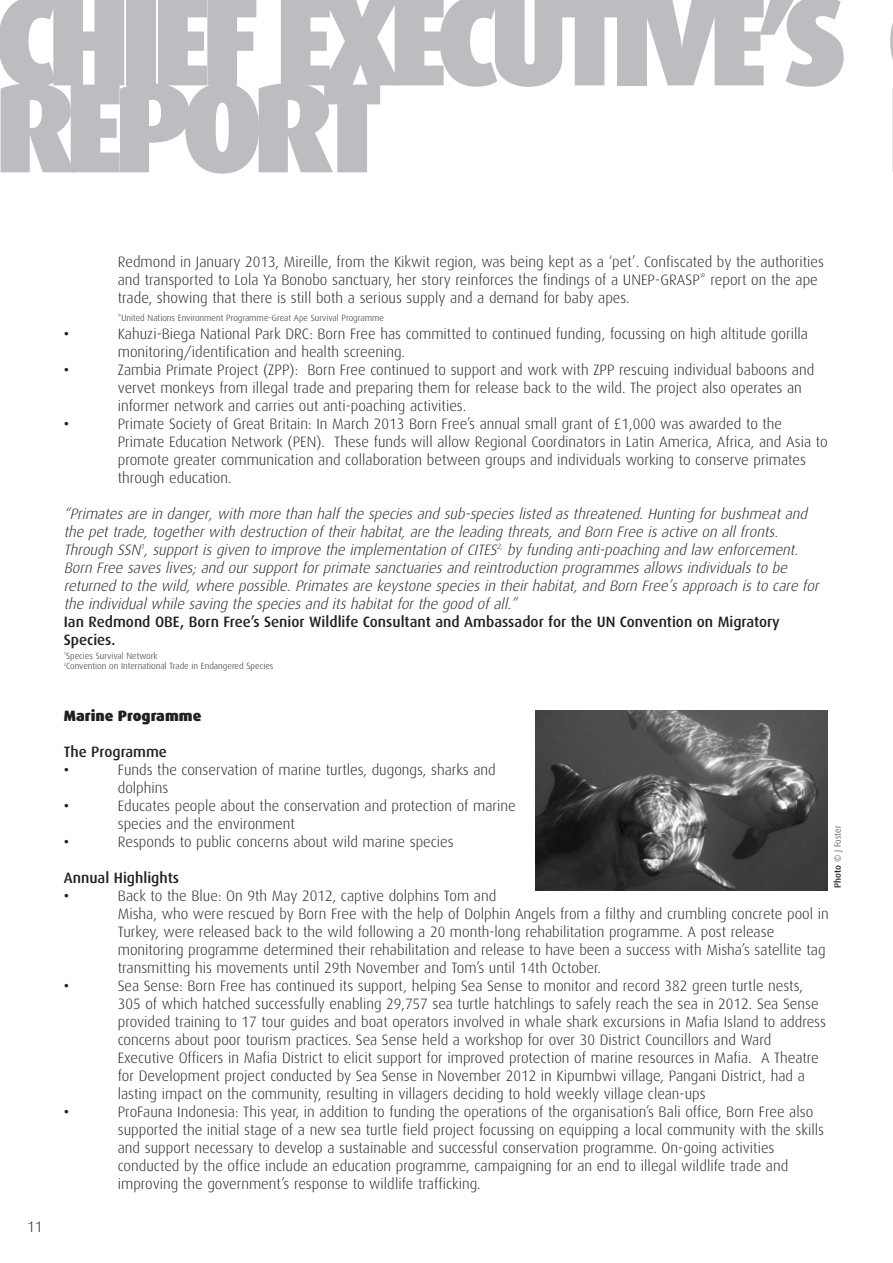
<style>
.page{position:relative;width:893px;height:1263px;background:#fff}
.page>*{position:absolute;margin:0;border:0;box-sizing:border-box;transform-origin:0 0}
.t1{font:900 127.5px "Dax";letter-spacing:-.09em;color:#bcbdc0}
.t2{font:300 15px/18px "Dax";color:#231f20}
.t3{font:italic 300 15px/18px "Dax";color:#231f20}
.t4{font:500 15px/18px "Dax";color:#231f20}
.t5{font:900 15px "Dax";color:#231f20}
.t6{font:300 9px/10.8px "Dax";color:#231f20}
.s1{font-weight:500}
</style>
<div class="page">
<img style="left:536px;top:710px;width:292px;height:180px">
<h1 class="t1" style="left:-6px;top:-15px;width:855px">CHIEF EXECUTIVE’S</h1>
<h1 class="t1" style="left:-6px;top:72px;width:392px">REPORT</h1>
<p class="t2" style="left:118px;top:255px;width:708px">Redmond in January 2013, Mireille, from the Kikwit region, was being kept as a ‘pet’. Confiscated by the authorities and transported to Lola Ya Bonobo sanctuary, her story reinforces the findings of a UNEP-GRASP* report on the ape trade, showing that there is still both a serious supply and a demand for baby apes.</p>
<p class="t6" style="left:118px;top:314px;width:268px">*United Nations Environment Programme-Great Ape Survival Programme</p>
<p class="t4" style="left:64px;top:326px;width:7px">•</p>
<p class="t2" style="left:118px;top:327px;width:692px">Kahuzi-Biega National Park DRC: Born Free has committed to continued funding, focussing on high altitude gorilla monitoring/identification and health screening.</p>
<p class="t4" style="left:64px;top:362px;width:7px">•</p>
<p class="t2" style="left:118px;top:363px;width:698px">Zambia Primate Project (ZPP): Born Free continued to support and work with ZPP rescuing individual baboons and vervet monkeys from illegal trade and preparing them for release back to the wild. The project also operates an informer network and carries out anti-poaching activities.</p>
<p class="t4" style="left:64px;top:416px;width:7px">•</p>
<p class="t2" style="left:118px;top:417px;width:711px">Primate Society of Great Britain: In March 2013 Born Free’s annual small grant of £1,000 was awarded to the Primate Education Network (PEN). These funds will allow Regional Coordinators in Latin America, Africa, and Asia to promote greater communication and collaboration between groups and individuals working to conserve primates through education.</p>
<p class="t3" style="left:64px;top:507px;width:759px">“Primates are in danger, with more than half the species and sub-species listed as threatened. Hunting for bushmeat and the pet trade, together with destruction of their habitat, are the leading threats, and Born Free is active on all fronts.<br>Through SSN<sup>1</sup>, support is given to improve the implementation of CITES<sup>2,</sup> by funding anti-poaching and law enforcement.<br>Born Free saves lives; and our support for primate sanctuaries and reintroduction programmes allows individuals to be returned to the wild, where possible. Primates are keystone species in their habitat, and Born Free’s approach is to care for the individual while saving the species and its habitat for the good of all.”</p>
<p class="t4" style="left:64px;top:614px;width:718px">Ian Redmond OBE, Born Free’s Senior Wildlife Consultant and Ambassador for the UN Convention on Migratory<br>Species.</p>
<p class="t6" style="left:64px;top:651px;width:211px"><sup>1</sup>Species Survival Network<br><sup>2</sup>Convention on International Trade in Endangered Species</p>
<p class="t5" style="left:64px;top:709px;width:139px">Marine Programme</p>
<p class="t4" style="left:64px;top:744px;width:105px">The Programme •</p>
<p class="t2" style="left:118px;top:762px;width:379px">Funds the conservation of marine turtles, dugongs, sharks and dolphins</p>
<p class="t4" style="left:64px;top:798px;width:7px">•</p>
<p class="t2" style="left:118px;top:798px;width:399px">Educates people about the conservation and protection of marine species and the environment</p>
<p class="t4" style="left:64px;top:834px;width:7px">•</p>
<p class="t2" style="left:118px;top:834px;width:337px">Responds to public concerns about wild marine species</p>
<p class="t4" style="left:64px;top:870px;width:117px">Annual Highlights •</p>
<p class="t6" style="left:833px;top:888px;width:63px;rotate:-90deg"><span class="s1">Photo</span> © J Foster</p>
<p class="t2" style="left:118px;top:888px;width:712px">Back to the Blue: On 9th May 2012, captive dolphins Tom and<br>Misha, who were rescued by Born Free with the help of Dolphin Angels from a filthy and crumbling concrete pool in Turkey, were released back to the wild following a 20 month-long rehabilitation programme. A post release monitoring programme determined their rehabilitation and release to have been a success with Misha’s satellite tag transmitting his movements until 29th November and Tom’s until 14th October.</p>
<p class="t2" style="left:27px;top:1220px;width:17px">11</p>
<p class="t4" style="left:64px;top:978px;width:7px">•</p>
<p class="t2" style="left:118px;top:978px;width:710px">Sea Sense: Born Free has continued its support, helping Sea Sense to monitor and record 382 green turtle nests, 305 of which hatched successfully enabling 29,757 sea turtle hatchlings to safely reach the sea in 2012. Sea Sense provided training to 17 tour guides and boat operators involved in whale shark excursions in Mafia Island to address concerns about poor tourism practices. Sea Sense held a workshop for over 30 District Councillors and Ward Executive Officers in Mafia District to elicit support for improved protection of marine resources in Mafia. A Theatre for Development project conducted by Sea Sense in November 2012 in Kipumbwi village, Pangani District, had a lasting impact on the community, resulting in villagers deciding to hold weekly village clean-ups</p>
<p class="t4" style="left:64px;top:1104px;width:7px">•</p>
<p class="t2" style="left:118px;top:1104px;width:708px">ProFauna Indonesia: This year, in addition to funding the operations of the organisation’s Bali office, Born Free also supported the initial stage of a new sea turtle field project focussing on equipping a local community with the skills and support necessary to develop a sustainable and successful conservation programme. On-going activities conducted by the office include an education programme, campaigning for an end to illegal wildlife trade and improving the government’s response to wildlife trafficking.</p>
</div>
